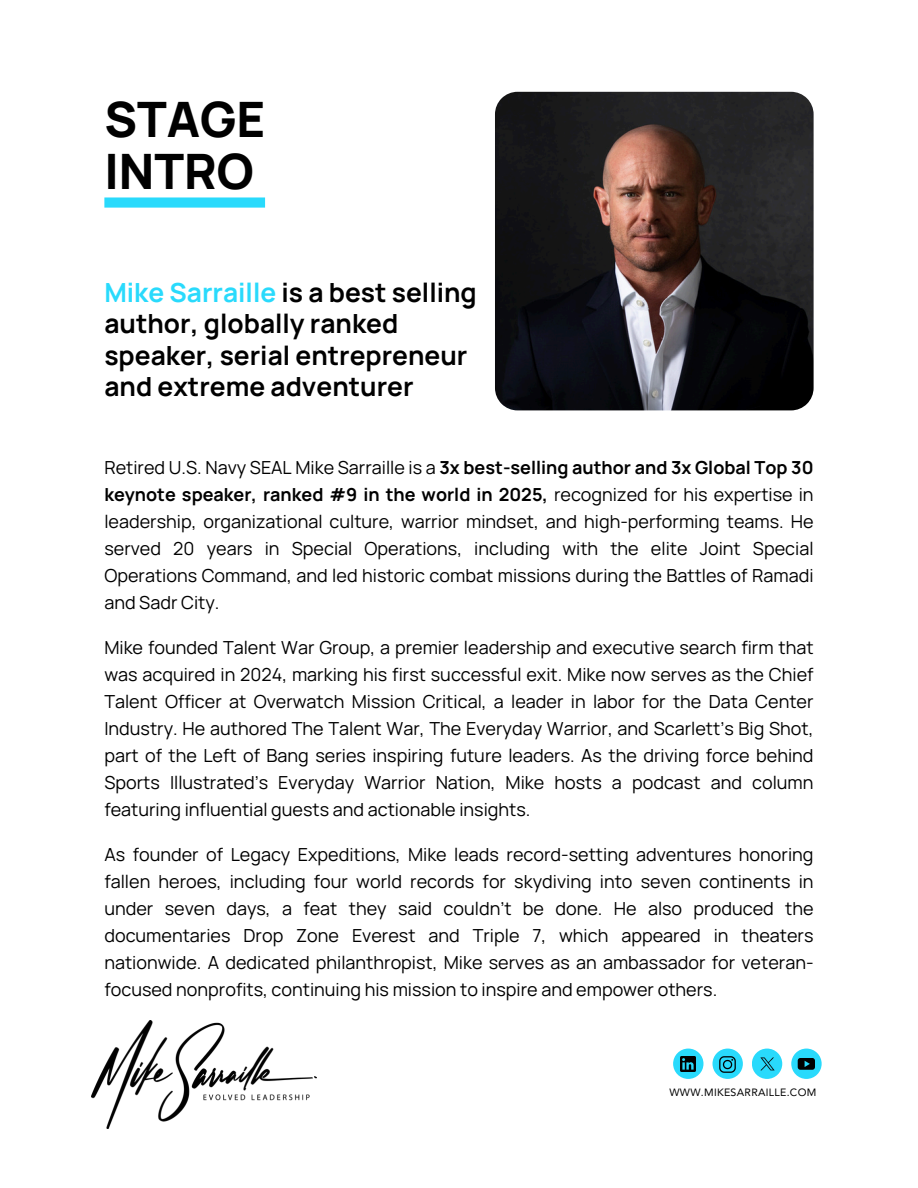
<style>
.page{position:relative;width:918px;height:1188px;background:#fff}
.page>*{position:absolute;margin:0;border:0;box-sizing:border-box;transform-origin:0 0}
.t1{font:800 48.75px/51.8px "Manrope";color:#000}
.t2{font:700 26.4px/31.5px "Manrope";color:#000}
.t3{font:18px/27px "Manrope";color:#000;text-align:justify}
.t4{font:10.65px "Avenir LT Pro";letter-spacing:.03em;color:#000}
.s1{color:#29dafc}
.s2{font-weight:700}
</style>
<div class="page">
<img style="left:92px;top:1021px;width:225px;height:108px">
<svg style="left:673px;top:1049px;width:30px;height:30px"></svg>
<img style="left:681px;top:1057px;width:14px;height:14px">
<div style="left:713px;top:1049px;width:30px;height:30px;background:#29dafc;border-radius:50%"></div>
<img style="left:719px;top:1056px;width:17px;height:17px">
<div style="left:752px;top:1049px;width:30px;height:30px;background:#29dafc;border-radius:50%"></div>
<img style="left:760px;top:1057px;width:15px;height:14px">
<div style="left:791px;top:1049px;width:31px;height:30px;background:#29dafc;border-radius:50%"></div>
<svg style="left:798px;top:1058px;width:17px;height:12px"></svg>
<img style="left:495px;top:92px;width:319px;height:318px">
<div style="left:104px;top:197px;width:161px;height:11px;background:#29dafc"></div>
<p class="t1" style="left:104px;top:93px;width:162px">STAGE<br>INTRO</p>
<p class="t2" style="left:104px;top:276px;width:374px"><span class="s1">Mike Sarraille</span> is a best selling author, globally ranked speaker, serial entrepreneur and extreme adventurer</p>
<h1 class="t3" style="left:104px;top:454px;width:711px">Retired U.S. Navy SEAL Mike Sarraille is a <span class="s2">3x best-selling author and 3x Global Top 30 keynote speaker, ranked #9 in the world in 2025,</span> recognized for his expertise in leadership, organizational culture, warrior mindset, and high-performing teams. He served 20 years in Special Operations, including with the elite Joint Special Operations Command, and led historic combat missions during the Battles of Ramadi and Sadr City.</h1>
<p class="t3" style="left:104px;top:634px;width:711px">Mike founded Talent War Group, a premier leadership and executive search firm that was acquired in 2024, marking his first successful exit. Mike now serves as the Chief Talent Officer at Overwatch Mission Critical, a leader in labor for the Data Center Industry. He authored The Talent War, The Everyday Warrior, and Scarlett’s Big Shot, part of the Left of Bang series inspiring future leaders. As the driving force behind Sports Illustrated’s Everyday Warrior Nation, Mike hosts a podcast and column featuring influential guests and actionable insights.</p>
<h2 class="t3" style="left:104px;top:841px;width:711px">As founder of Legacy Expeditions, Mike leads record-setting adventures honoring fallen heroes, including four world records for skydiving into seven continents in under seven days, a feat they said couldn’t be done. He also produced the documentaries Drop Zone Everest and Triple 7, which appeared in theaters nationwide. A dedicated philanthropist, Mike serves as an ambassador for veteran&shy;focused nonprofits, continuing his mission to inspire and empower others.</h2>
<p class="t4" style="left:669px;top:1088px;width:148px">WWW.MIKESARRAILLE.COM</p>
</div>
